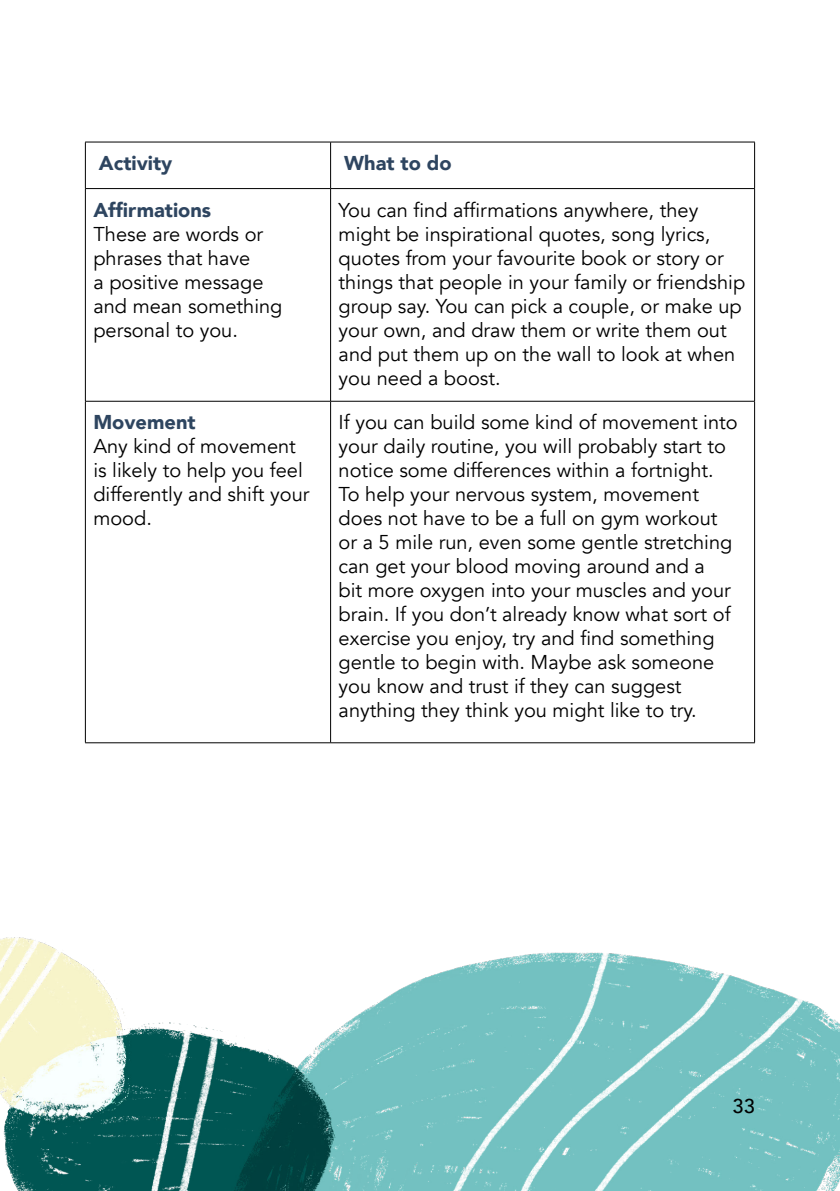
<style>
.page{position:relative;width:840px;height:1191px;background:#fff}
.page>*{position:absolute;margin:0;border:0;box-sizing:border-box;transform-origin:0 0}
.t1{font:20px/24px "Avenir";color:#000}
.t2{font:900 20px "Avenir";color:#2e4560}
.t3{font:500 20px "Avenir";color:#000}
</style>
<div class="page">
<hr style="left:85px;top:142px;width:245px;height:1px;background:#000">
<hr style="left:85px;top:142px;width:1px;height:46px;background:#000">
<hr style="left:330px;top:142px;width:424px;height:1px;background:#000">
<hr style="left:330px;top:142px;width:1px;height:46px;background:#000">
<hr style="left:753px;top:142px;width:1px;height:46px;background:#000">
<hr style="left:85px;top:188px;width:245px;height:1px;background:#000">
<hr style="left:85px;top:189px;width:1px;height:212px;background:#000">
<hr style="left:330px;top:188px;width:424px;height:1px;background:#000">
<hr style="left:330px;top:189px;width:1px;height:212px;background:#000">
<hr style="left:753px;top:189px;width:1px;height:212px;background:#000">
<hr style="left:85px;top:401px;width:245px;height:1px;background:#000">
<hr style="left:85px;top:401px;width:1px;height:341px;background:#000">
<hr style="left:330px;top:401px;width:424px;height:1px;background:#000">
<hr style="left:330px;top:401px;width:1px;height:341px;background:#000">
<hr style="left:753px;top:401px;width:1px;height:341px;background:#000">
<hr style="left:85px;top:742px;width:245px;height:1px;background:#000">
<hr style="left:330px;top:742px;width:424px;height:1px;background:#000">
<img style="left:0;top:937px;width:839px;height:254px">
<p class="t2" style="left:99px;top:146px;width:75px">Activity</p>
<p class="t2" style="left:344px;top:146px;width:109px">What to do</p>
<p class="t2" style="left:93px;top:192px;width:119px">Affirmations</p>
<p class="t1" style="left:93px;top:222px;width:190px">These are words or phrases that have<br>a positive message and mean something personal to you.</p>
<p class="t1" style="left:338px;top:198px;width:408px">You can find affirmations anywhere, they might be inspirational quotes, song lyrics, quotes from your favourite book or story or things that people in your family or friendship group say. You can pick a couple, or make up your own, and draw them or write them out and put them up on the wall to look at when you need a boost.</p>
<p class="t2" style="left:93px;top:405px;width:104px">Movement</p>
<p class="t1" style="left:93px;top:435px;width:217px">Any kind of movement is likely to help you feel differently and shift your mood.</p>
<p class="t1" style="left:338px;top:411px;width:400px">If you can build some kind of movement into your daily routine, you will probably start to notice some differences within a fortnight.<br>To help your nervous system, movement does not have to be a full on gym workout or a 5 mile run, even some gentle stretching can get your blood moving around and a<br>bit more oxygen into your muscles and your brain. If you don’t already know what sort of exercise you enjoy, try and find something gentle to begin with. Maybe ask someone you know and trust if they can suggest anything they think you might like to try.</p>
<p class="t3" style="left:732px;top:1088px;width:24px">33</p>
</div>
